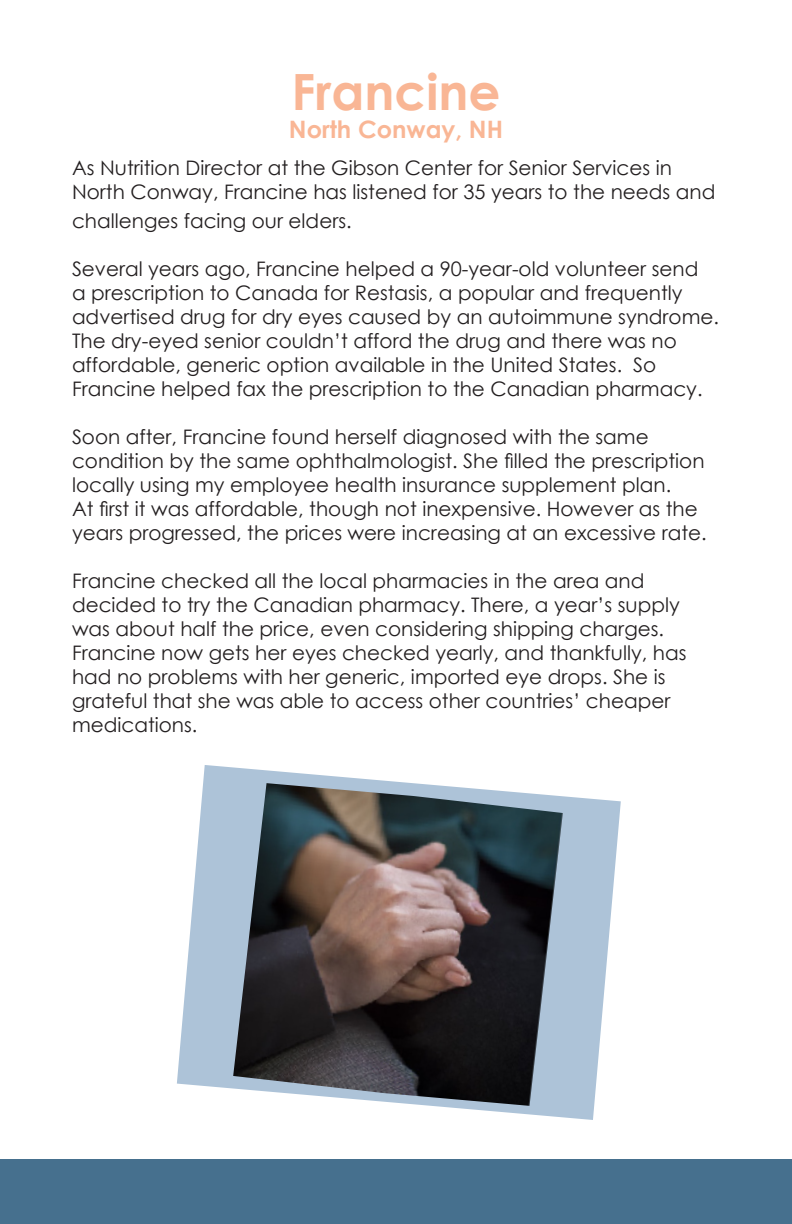
<style>
.page{position:relative;width:792px;height:1224px;background:#fff}
.page>*{position:absolute;margin:0;border:0;box-sizing:border-box;transform-origin:0 0}
.t1{font:700 50px "Century Gothic";color:#f9b695}
.t2{font:700 24px "Century Gothic";color:#f9b695}
.t3{font:20px/24px "Century Gothic";color:#231f20}
</style>
<div class="page">
<div style="left:0;top:1159px;width:792px;height:65px;background:#46708e"></div>
<svg style="left:177px;top:765px;width:444px;height:355px;fill:#adc3d8"></svg>
<img style="left:233px;top:783px;width:332px;height:323px">
<p class="t1" style="left:291px;top:53px;width:210px">Francine</p>
<p class="t2" style="left:289px;top:111px;width:216px">North Conway, NH</p>
<p class="t3" style="left:72px;top:155px;width:645px">As Nutrition Director at the Gibson Center for Senior Services in<br>North Conway, Francine has listened for 35 years to the needs and</p>
<p class="t3" style="left:72px;top:208px;width:281px">challenges facing our elders.</p>
<p class="t3" style="left:72px;top:256px;width:649px">Several years ago, Francine helped a 90-year-old volunteer send<br>a prescription to Canada for Restasis, a popular and frequently advertised drug for dry eyes caused by an autoimmune syndrome.<br>The dry-eyed senior couldn’t afford the drug and there was no affordable, generic option available in the United States. So Francine helped fax the prescription to the Canadian pharmacy.</p>
<p class="t3" style="left:72px;top:424px;width:636px">Soon after, Francine found herself diagnosed with the same condition by the same ophthalmologist. She filled the prescription locally using my employee health insurance supplement plan.<br>At first it was affordable, though not inexpensive. However as the years progressed, the prices were increasing at an excessive rate.</p>
<p class="t3" style="left:72px;top:568px;width:616px">Francine checked all the local pharmacies in the area and decided to try the Canadian pharmacy. There, a year’s supply was about half the price, even considering shipping charges.<br>Francine now gets her eyes checked yearly, and thankfully, has had no problems with her generic, imported eye drops. She is grateful that she was able to access other countries’ cheaper medications.</p>
</div>
